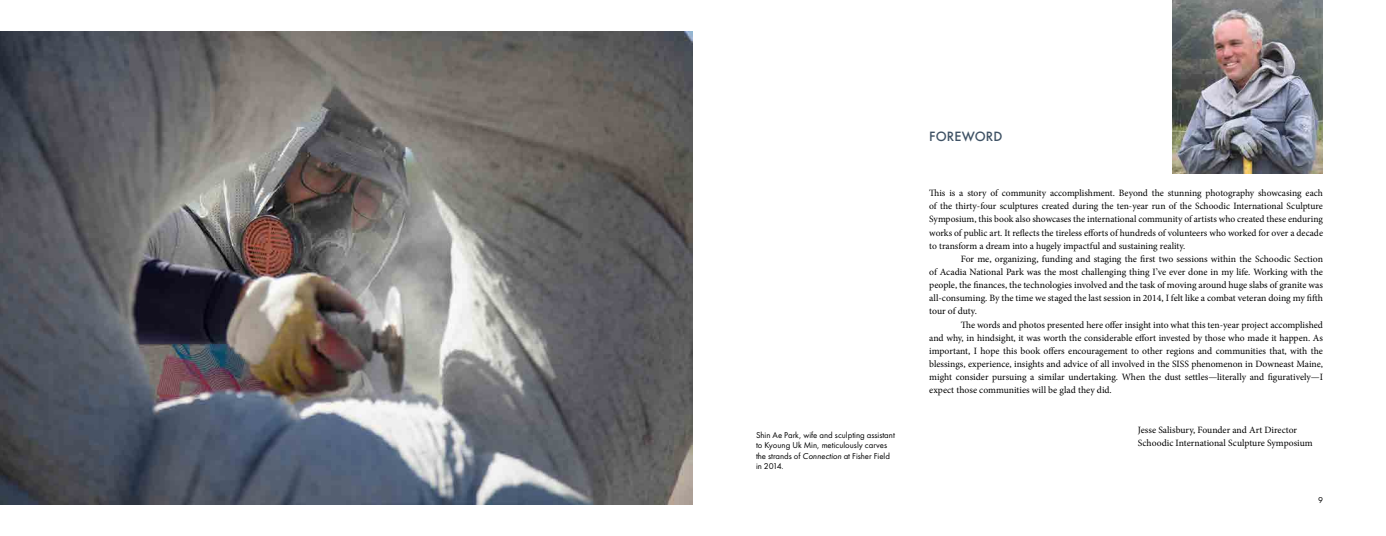
<style>
.page{position:relative;width:1386px;height:536px;background:#fff}
.page>*{position:absolute;margin:0;border:0;box-sizing:border-box;transform-origin:0 0}
.t1{font:500 14px "Futura PT";letter-spacing:.01em;color:#3e5164}
.t2{font:9.62px/13.1px "Minion Pro";color:#000;text-align:justify}
.t3{font:8.75px/10.5px "Futura PT";color:#000}
.s1{font-style:italic}
</style>
<div class="page">
<img style="left:1173px;top:0;width:150px;height:173px">
<img style="left:0;top:31px;width:693px;height:473px">
<p class="t3" style="left:756px;top:429px;width:140px">Shin Ae Park, wife and sculpting assistant to Kyoung Uk Min, meticulously carves the strands of <span class="s1">Connection</span> at Fisher Field in 2014.</p>
<h1 class="t1" style="left:929px;top:128px;width:75px">FOREWORD</h1>
<p class="t2" style="left:929px;top:186px;width:395px">This is a story of community accomplishment. Beyond the stunning photography showcasing each of the thirty-four sculptures created during the ten-year run of the Schoodic International Sculpture Symposium, this book also showcases the international community of artists who created these enduring works of public art. It reflects the tireless efforts of hundreds of volunteers who worked for over a decade to transform a dream into a hugely impactful and sustaining reality.</p>
<p class="t2" style="left:929px;top:252px;width:395px;text-indent:31px">For me, organizing, funding and staging the first two sessions within the Schoodic Section of Acadia National Park was the most challenging thing I’ve ever done in my life. Working with the people, the finances, the technologies involved and the task of moving around huge slabs of granite was all-consuming. By the time we staged the last session in 2014, I felt like a combat veteran doing my fifth tour of duty.</p>
<p class="t2" style="left:929px;top:318px;width:395px;text-indent:32px">The words and photos presented here offer insight into what this ten-year project accomplished and why, in hindsight, it was worth the considerable effort invested by those who made it happen. As important, I hope this book offers encouragement to other regions and communities that, with the blessings, experience, insights and advice of all involved in the SISS phenomenon in Downeast Maine, might consider pursuing a similar undertaking. When the dust settles—literally and figuratively—I expect those communities will be glad they did.</p>
<p class="t2" style="left:1138px;top:423px;width:176px">Jesse Salisbury, Founder and Art Director<br>Schoodic International Sculpture Symposium</p>
<p class="t3" style="left:1318px;top:494px;width:6px">9</p>
</div>
